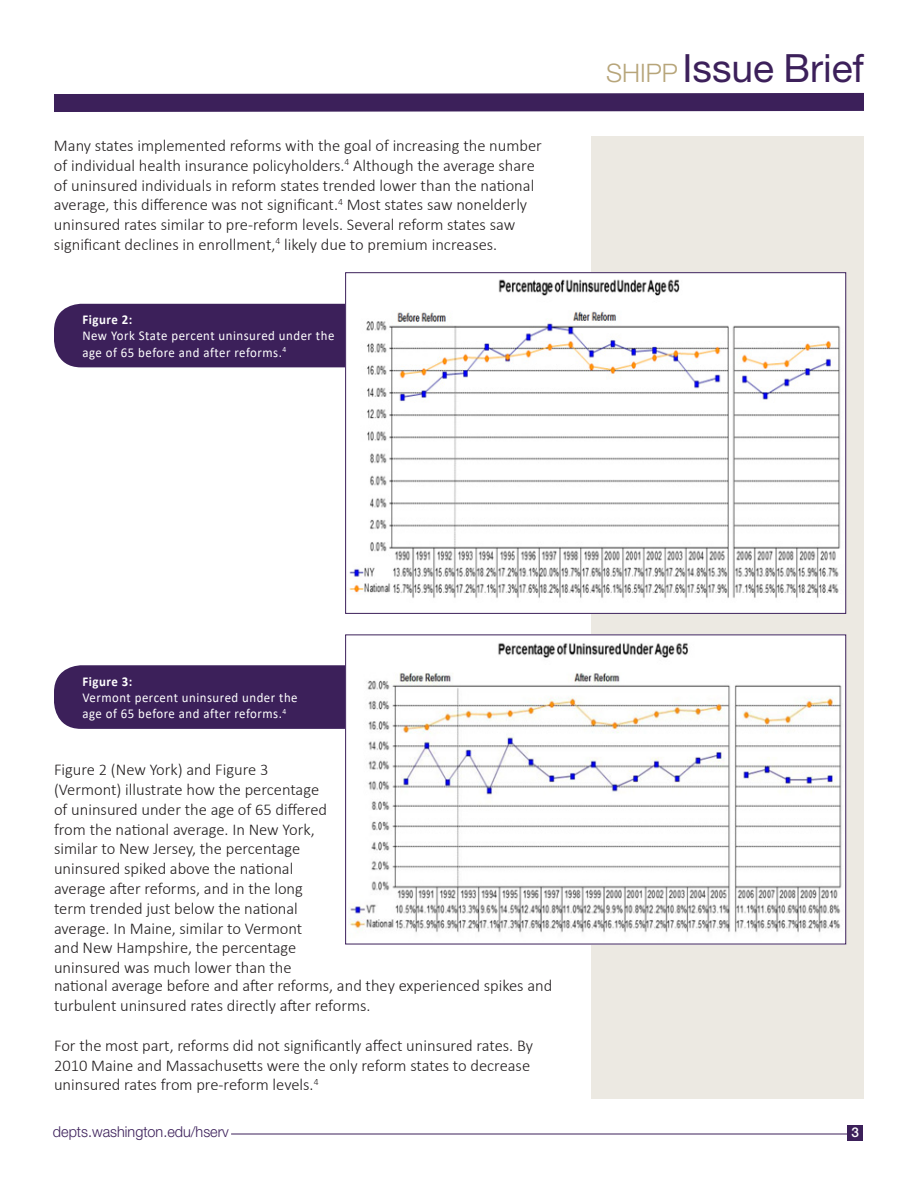
<style>
.page{position:relative;width:918px;height:1188px;background:#fff}
.page>*{position:absolute;margin:0;border:0;box-sizing:border-box;transform-origin:0 0}
.t1{font:39px "Helvetica Neue LT Std";color:#3c205a}
.t2{font:300 16.5px/19.6px "Calibri";color:#231f20}
.t3{font:300 15px "Helvetica Neue LT Std";color:#3c205a;scale:.96 1}
.t4{font:13.5px/16.2px "Calibri";letter-spacing:.04em;color:#fff;scale:.95 1}
.t5{font:700 13.5px "Calibri";letter-spacing:.04em;color:#fff;scale:.95 1}
.t6{font:500 13.5px "Helvetica Neue LT Std";color:#fff}
.s1{font-weight:300;font-size:25.5px;color:#b7a57a}
</style>
<div class="page">
<svg style="left:54px;top:92px;width:810px;height:20px;background:#4f366a"></svg>
<hr style="left:231px;top:1134px;width:622px;height:1px;background:#3c205a">
<div style="left:847px;top:1125px;width:16px;height:16px;background:#3c205a"></div>
<div style="left:592px;top:136px;width:272px;height:963px;background:#ece9e2"></div>
<div style="left:54px;top:304px;width:411px;height:63px;background:#3c205a;border-radius:27px"></div>
<img style="left:347px;top:274px;width:497px;height:338px">
<div style="left:54px;top:665px;width:411px;height:64px;background:#3c205a;border-radius:27px"></div>
<img style="left:348px;top:636px;width:496px;height:306px">
<div style="left:345px;top:634px;width:501px;height:310px;border:1px solid #3c205a"></div>
<p class="t2" style="left:54px;top:135px;width:489px">Many states implemented reforms with the goal of increasing the number of individual health insurance policyholders.<sup>4</sup> Although the average share of uninsured individuals in reform states trended lower than the national average, this difference was not significant.<sup>4</sup> Most states saw nonelderly uninsured rates similar to pre-reform levels. Several reform states saw significant declines in enrollment,<sup>4</sup> likely due to premium increases.</p>
<p class="t5" style="left:82px;top:310px;width:54px">Figure 2:</p>
<p class="t4" style="left:82px;top:327px;width:267px">New York State percent uninsured under the age of 65 before and after reforms.<sup>4</sup></p>
<h1 class="t1" style="left:606px;top:45px;width:259px"><span class="s1">SHIPP</span> Issue Brief</h1>
<p class="t5" style="left:82px;top:672px;width:54px">Figure 3:</p>
<p class="t4" style="left:82px;top:689px;width:228px">Vermont percent uninsured under the age of 65 before and after reforms.<sup>4</sup></p>
<p class="t2" style="left:54px;top:760px;width:500px">Figure 2 (New York) and Figure 3<br>(Vermont) illustrate how the percentage<br>of uninsured under the age of 65 differed<br>from the national average. In New York,<br>similar to New Jersey, the percentage<br>uninsured spiked above the national<br>average after reforms, and in the long<br>term trended just below the national<br>average. In Maine, similar to Vermont<br>and New Hampshire, the percentage<br>uninsured was much lower than the<br>national average before and after reforms, and they experienced spikes and turbulent uninsured rates directly after reforms.</p>
<p class="t2" style="left:54px;top:1035px;width:480px">For the most part, reforms did not significantly affect uninsured rates. By<br>2010 Maine and Massachusetts were the only reform states to decrease uninsured rates from pre-reform levels.<sup>4</sup></p>
<p class="t3" style="left:53px;top:1123px;width:185px">depts.washington.edu/hserv</p>
<p class="t6" style="left:851px;top:1125px;width:9px">3</p>
</div>
